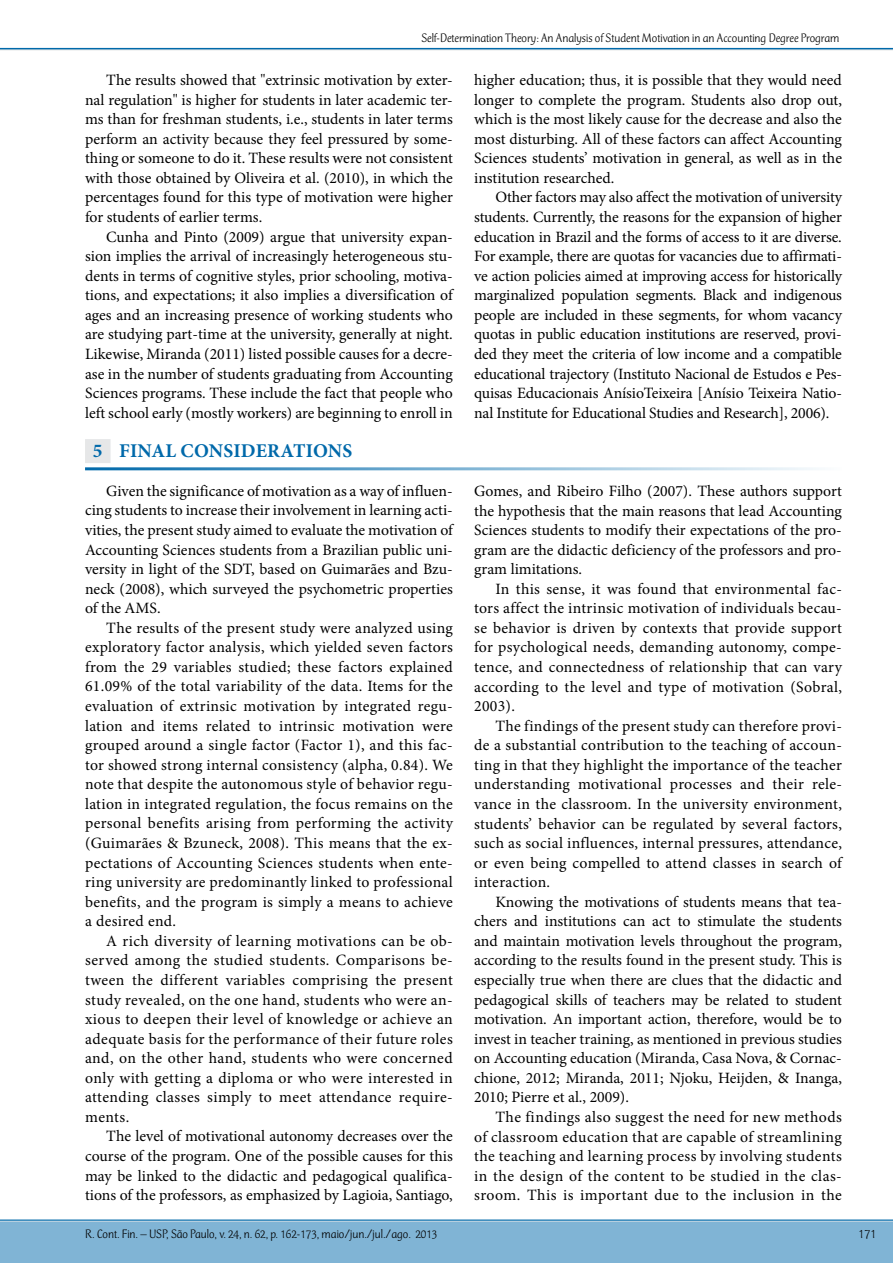
<style>
.page{position:relative;width:893px;height:1263px;background:#fff}
.page>*{position:absolute;margin:0;border:0;box-sizing:border-box;transform-origin:0 0}
.t1{font:700 19.5px "Minion Pro";letter-spacing:.01em;color:#0069aa}
.t2{font:15.75px/19.5px "Minion Pro";color:#000;text-align:justify}
.t3{font:300 13.5px "CT Mercurius Std";color:#000}
.t4{font:300 12.75px "CT Mercurius Std";color:#000}
</style>
<div class="page">
<hr style="left:0;top:49px;width:893px;height:1px;background:#e6e7e8">
<hr style="left:0;top:48px;width:893px;height:1px;background:#0069aa">
<div style="left:0;top:1221px;width:893px;height:42px;background:#80b4d5"></div>
<hr style="left:0;top:1219px;width:893px;height:2px;background:#3387bb">
<div style="left:85px;top:439px;width:26px;height:24px;background:#e6e7e8"></div>
<p class="t4" style="left:421px;top:32px;width:420px">Self-Determination Theory: An Analysis of Student Motivation in an Accounting Degree Program</p>
<p class="t2" style="left:85px;top:70px;width:369px;text-indent:21px">The results showed that "extrinsic motivation by exter&shy;nal regulation" is higher for students in later academic ter&shy;ms than for freshman students, i.e., students in later terms perform an activity because they feel pressured by some&shy;thing or someone to do it. These results were not consistent with those obtained by Oliveira et al. (2010), in which the percentages found for this type of motivation were higher for students of earlier terms.</p>
<p class="t2" style="left:85px;top:227px;width:369px;text-indent:21px">Cunha and Pinto (2009) argue that university expan&shy;sion implies the arrival of increasingly heterogeneous stu&shy;dents in terms of cognitive styles, prior schooling, motiva&shy;tions, and expectations; it also implies a diversification of ages and an increasing presence of working students who are studying part-time at the university, generally at night.<br>Likewise, Miranda (2011) listed possible causes for a decre&shy;ase in the number of students graduating from Accounting Sciences programs. These include the fact that people who left school early (mostly workers) are beginning to enroll in</p>
<p class="t1" style="left:93px;top:437px;width:143px">5 FINAL CONSIDERATI</p>
<p class="t1" style="left:313px;top:437px;width:38px">ONS</p>
<p class="t2" style="left:85px;top:481px;width:369px;text-indent:21px">Given the significance of motivation as a way of influen&shy;cing students to increase their involvement in learning acti&shy;vities, the present study aimed to evaluate the motivation of Accounting Sciences students from a Brazilian public uni&shy;versity in light of the SDT, based on Guimarães and Bzu&shy;neck (2008), which surveyed the psychometric properties of the AMS.</p>
<p class="t2" style="left:85px;top:618px;width:369px;text-indent:21px">The results of the present study were analyzed using exploratory factor analysis, which yielded seven factors from the 29 variables studied; these factors explained 61.09% of the total variability of the data. Items for the evaluation of extrinsic motivation by integrated regu&shy;lation and items related to intrinsic motivation were grouped around a single factor (Factor 1), and this fac&shy;tor showed strong internal consistency (alpha, 0.84). We note that despite the autonomous style of behavior regu&shy;lation in integrated regulation, the focus remains on the personal benefits arising from performing the activity (Guimarães &amp; Bzuneck, 2008). This means that the ex&shy;pectations of Accounting Sciences students when ente&shy;ring university are predominantly linked to professional benefits, and the program is simply a means to achieve a desired end.</p>
<p class="t2" style="left:85px;top:931px;width:369px;text-indent:21px">A rich diversity of learning motivations can be ob&shy;served among the studied students. Comparisons be&shy;tween the different variables comprising the present study revealed, on the one hand, students who were an&shy;xious to deepen their level of knowledge or achieve an adequate basis for the performance of their future roles and, on the other hand, students who were concerned only with getting a diploma or who were interested in attending classes simply to meet attendance require&shy;ments.</p>
<p class="t2" style="left:85px;top:1127px;width:369px;text-indent:21px">The level of motivational autonomy decreases over the course of the program. One of the possible causes for this may be linked to the didactic and pedagogical qualifica&shy;tions of the professors, as emphasized by Lagioia, Santiago,</p>
<p class="t2" style="left:474px;top:70px;width:369px">higher education; thus, it is possible that they would need longer to complete the program. Students also drop out, which is the most likely cause for the decrease and also the most disturbing. All of these factors can affect Accounting Sciences students’ motivation in general, as well as in the institution researched.</p>
<p class="t2" style="left:474px;top:188px;width:369px;text-indent:21px">Other factors may also affect the motivation of university students. Currently, the reasons for the expansion of higher education in Brazil and the forms of access to it are diverse.<br>For example, there are quotas for vacancies due to affirmati&shy;ve action policies aimed at improving access for historically marginalized population segments. Black and indigenous people are included in these segments, for whom vacancy quotas in public education institutions are reserved, provi&shy;ded they meet the criteria of low income and a compatible educational trajectory (Instituto Nacional de Estudos e Pes&shy;quisas Educacionais AnísioTeixeira [Anísio Teixeira Natio&shy;nal Institute for Educational Studies and Research], 2006).</p>
<p class="t2" style="left:474px;top:481px;width:369px">Gomes, and Ribeiro Filho (2007). These authors support the hypothesis that the main reasons that lead Accounting Sciences students to modify their expectations of the pro&shy;gram are the didactic deficiency of the professors and pro&shy;gram limitations.</p>
<p class="t2" style="left:474px;top:579px;width:369px;text-indent:21px">In this sense, it was found that environmental fac&shy;tors affect the intrinsic motivation of individuals becau&shy;se behavior is driven by contexts that provide support for psychological needs, demanding autonomy, compe&shy;tence, and connectedness of relationship that can vary according to the level and type of motivation (Sobral, 2003).</p>
<p class="t2" style="left:474px;top:716px;width:369px;text-indent:21px">The findings of the present study can therefore provi&shy;de a substantial contribution to the teaching of accoun&shy;ting in that they highlight the importance of the teacher understanding motivational processes and their rele&shy;vance in the classroom. In the university environment, students’ behavior can be regulated by several factors, such as social influences, internal pressures, attendance, or even being compelled to attend classes in search of interaction.</p>
<p class="t2" style="left:474px;top:892px;width:369px;text-indent:21px">Knowing the motivations of students means that tea&shy;chers and institutions can act to stimulate the students and maintain motivation levels throughout the program, according to the results found in the present study. This is especially true when there are clues that the didactic and pedagogical skills of teachers may be related to student motivation. An important action, therefore, would be to invest in teacher training, as mentioned in previous studies on Accounting education (Miranda, Casa Nova, &amp; Cornac&shy;chione, 2012; Miranda, 2011; Njoku, Heijden, &amp; Inanga, 2010; Pierre et al., 2009).</p>
<p class="t2" style="left:474px;top:1107px;width:369px;text-indent:21px">The findings also suggest the need for new methods of classroom education that are capable of streamlining the teaching and learning process by involving students in the design of the content to be studied in the clas&shy;sroom. This is important due to the inclusion in the</p>
<p class="t4" style="left:85px;top:1227px;width:354px">R. Cont. Fin. – USP, São Paulo, v. 24, n. 62, p. 162-173, maio/jun./jul./ago. 2013</p>
<p class="t3" style="left:858px;top:1227px;width:19px">171</p>
</div>
